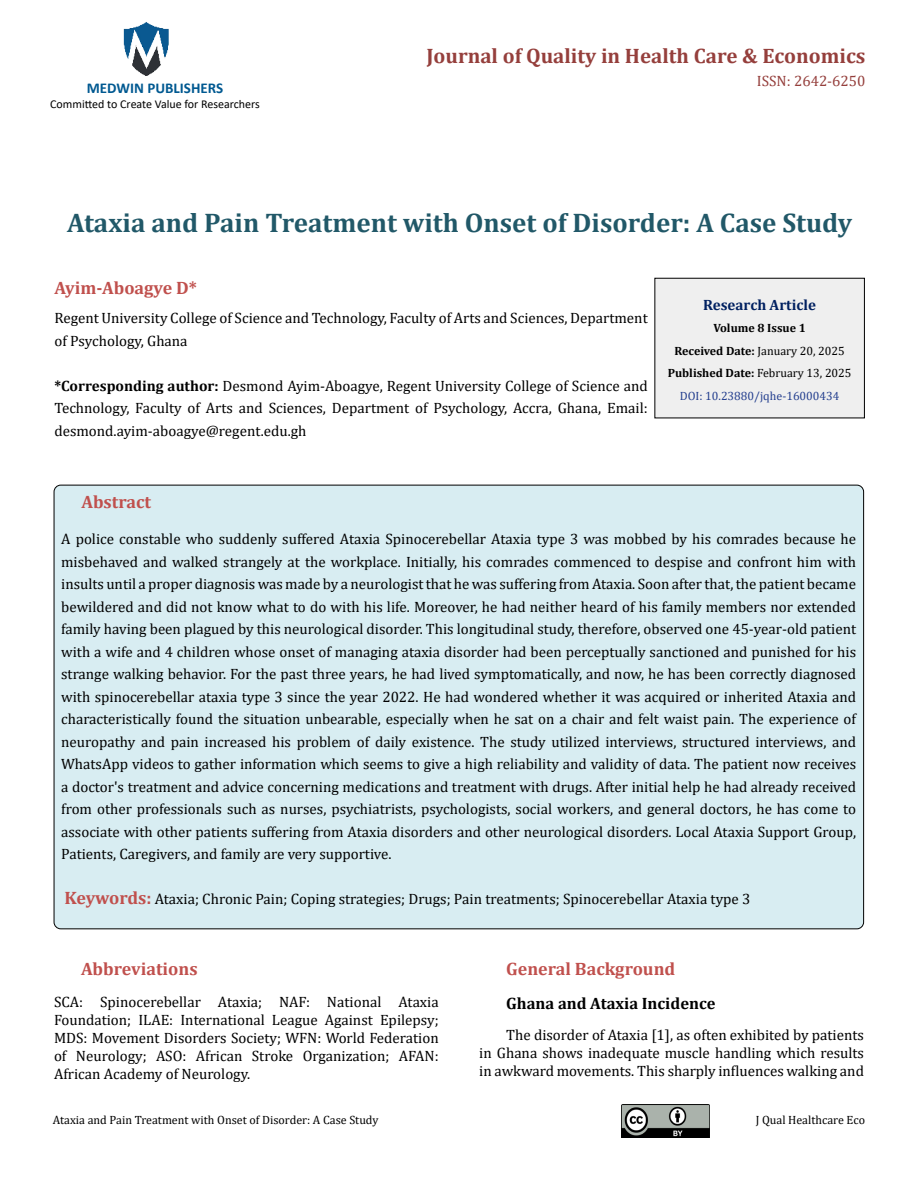
<style>
.page{position:relative;width:918px;height:1188px;background:#fff}
.page>*{position:absolute;margin:0;border:0;box-sizing:border-box;transform-origin:0 0}
.t1{font:700 27px "Cambria";color:#215868}
.t2{font:700 21px "Cambria";color:#953f3c}
.t3{font:700 18px "Cambria";color:#c0504d}
.t4{font:700 16.5px "Cambria";color:#000}
.t5{font:15px/22.5px "Cambria";color:#000;text-align:justify}
.t6{font:700 15px "Calibri";color:#005991}
.t7{font:700 15px "Cambria";color:#002060}
.t8{font:15px "Cambria";color:#953f3c}
.t9{font:700 12px/22.5px "Cambria";color:#000;text-align:center}
.t10{font:12px "Cambria";color:#000}
.t11{font:12px "Calibri";color:#000}
.s1{font-weight:700}
.s2{font-weight:400}
.s3{font-weight:400;color:#25408f}
.s4{font-weight:700;font-size:18px;color:#c0504d}
</style>
<div class="page">
<img style="left:123px;top:22px;width:46px;height:54px">
<img style="left:621px;top:1104px;width:89px;height:34px">
<div style="left:655px;top:278px;width:209px;height:140px;background:#efefef"></div>
<div style="left:54px;top:485px;width:810px;height:444px;background:#d8edf2;border-radius:7px"></div>
<p class="t6" style="left:87px;top:78px;width:138px">MEDWIN PUBLISHERS</p>
<p class="t11" style="left:50px;top:95px;width:211px">Committed to Create Value for Researchers</p>
<h2 class="t2" style="left:426px;top:42px;width:441px">Journal of Quality in Health Care &amp; Economics</h2>
<p class="t8" style="left:757px;top:72px;width:110px">ISSN: 2642-6250</p>
<h1 class="t1" style="left:67px;top:204px;width:786px">Ataxia and Pain Treatment with Onset of Disorder: A Case Study</h1>
<p class="t3" style="left:54px;top:275px;width:144px">Ayim-Aboagye D*</p>
<p class="t5" style="left:54px;top:307px;width:595px">Regent University College of Science and Technology, Faculty of Arts and Sciences, Department of Psychology, Ghana</p>
<p class="t5" style="left:54px;top:374px;width:595px"><span class="s1">*Corresponding author:</span> Desmond Ayim-Aboagye, Regent University College of Science and Technology, Faculty of Arts and Sciences, Department of Psychology, Accra, Ghana, Email: desmond.ayim-aboagye@regent.edu.gh</p>
<p class="t7" style="left:703px;top:294px;width:114px">Research Article</p>
<p class="t9" style="left:668px;top:317px;width:185px">Volume 8 Issue 1<br>Received Date: <span class="s2">January 20, 2025<br></span>Published Date: <span class="s2">February 13, 2025<br></span><span class="s3">DOI: 10.23880/jqhe-16000434</span></p>
<p class="t3" style="left:81px;top:489px;width:71px">Abstract</p>
<p class="t5" style="left:61px;top:528px;width:797px">A police constable who suddenly suffered Ataxia Spinocerebellar Ataxia type 3 was mobbed by his comrades because he misbehaved and walked strangely at the workplace. Initially, his comrades commenced to despise and confront him with insults until a proper diagnosis was made by a neurologist that he was suffering from Ataxia. Soon after that, the patient became bewildered and did not know what to do with his life. Moreover, he had neither heard of his family members nor extended family having been plagued by this neurological disorder. This longitudinal study, therefore, observed one 45-year-old patient with a wife and 4 children whose onset of managing ataxia disorder had been perceptually sanctioned and punished for his strange walking behavior. For the past three years, he had lived symptomatically, and now, he has been correctly diagnosed with spinocerebellar ataxia type 3 since the year 2022. He had wondered whether it was acquired or inherited Ataxia and characteristically found the situation unbearable, especially when he sat on a chair and felt waist pain. The experience of neuropathy and pain increased his problem of daily existence. The study utilized interviews, structured interviews, and WhatsApp videos to gather information which seems to give a high reliability and validity of data. The patient now receives a doctor's treatment and advice concerning medications and treatment with drugs. After initial help he had already received from other professionals such as nurses, psychiatrists, psychologists, social workers, and general doctors, he has come to associate with other patients suffering from Ataxia disorders and other neurological disorders. Local Ataxia Support Group, Patients, Caregivers, and family are very supportive.</p>
<p class="t5" style="left:64px;top:888px;width:688px"><span class="s4">Keywords:</span> Ataxia; Chronic Pain; Coping strategies; Drugs; Pain treatments; Spinocerebellar Ataxia type 3</p>
<p class="t3" style="left:81px;top:956px;width:118px">Abbreviations</p>
<p class="t5" style="left:54px;top:993px;width:386px;line-height:18px">SCA: Spinocerebellar Ataxia; NAF: National Ataxia Foundation; ILAE: International League Against Epilepsy; MDS: Movement Disorders Society; WFN: World Federation of Neurology; ASO: African Stroke Organization; AFAN:<br>African Academy of Neurology.</p>
<p class="t3" style="left:506px;top:956px;width:171px">General Background</p>
<p class="t4" style="left:506px;top:991px;width:211px">Ghana and Ataxia Incidence</p>
<p class="t5" style="left:479px;top:1026px;width:386px;line-height:18px;text-indent:27px">The disorder of Ataxia [1], as often exhibited by patients in Ghana shows inadequate muscle handling which results in awkward movements. This sharply influences walking and</p>
<p class="t10" style="left:53px;top:1113px;width:327px">Ataxia and Pain Treatment with Onset of Disorder: A Case Study</p>
<p class="t10" style="left:756px;top:1113px;width:111px">J Qual Healthcare Eco</p>
</div>
